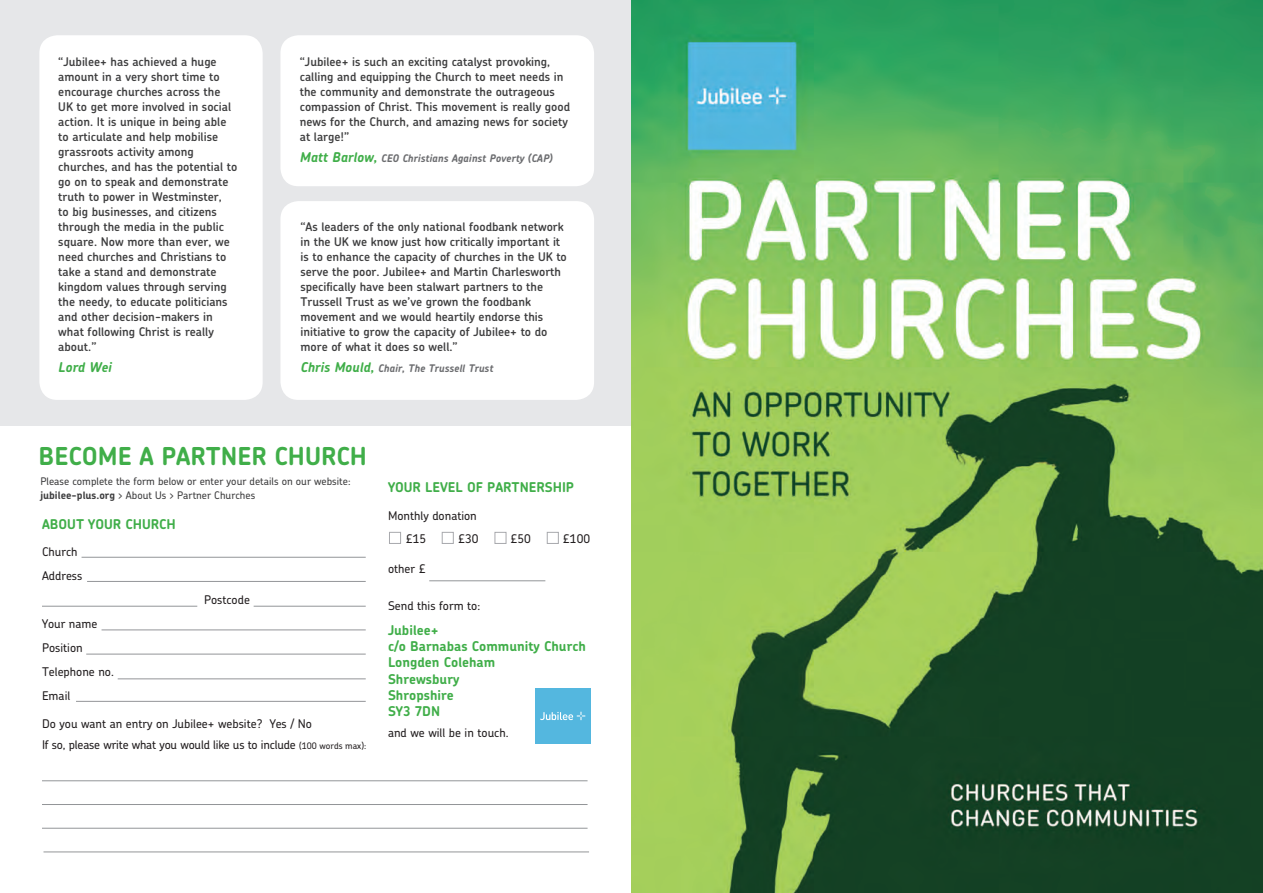
<style>
.page{position:relative;width:1263px;height:893px;background:#fff}
.page>*{position:absolute;margin:0;border:0;box-sizing:border-box;transform-origin:0 0}
.t1{font:700 24.75px "Chevin";color:#40ae49}
.t2{font:700 13.5px "Chevin";color:#40ae49}
.t3{font:italic 700 13.5px "Chevin";color:#40ae49}
.t4{font:600 12px/15px "Chevin";color:#3e3e3f}
.t5{font:500 12px "Chevin";color:#231f20}
.t6{font:500 10.5px/13.5px "Chevin";color:#3e3e3f}
.t7{font:italic 700 10.5px "Chevin";color:#6c6d70}
.s1{font-size:13.5px;color:#40ae49}
.s2{font-weight:700}
.s3{font-size:9px}
</style>
<div class="page">
<div style="left:0;top:0;width:637px;height:425px;background:#e6e7e9"></div>
<img style="left:631px;top:0;width:632px;height:893px">
<hr style="left:82px;top:557px;width:284px;height:1px;background:#939598">
<hr style="left:429px;top:580px;width:116px;height:1px;background:#939598">
<hr style="left:102px;top:629px;width:264px;height:1px;background:#939598">
<hr style="left:87px;top:581px;width:279px;height:1px;background:#939598">
<hr style="left:86px;top:654px;width:280px;height:1px;background:#939598">
<hr style="left:42px;top:606px;width:155px;height:1px;background:#939598">
<hr style="left:254px;top:606px;width:112px;height:1px;background:#939598">
<hr style="left:118px;top:678px;width:248px;height:1px;background:#939598">
<hr style="left:76px;top:701px;width:290px;height:1px;background:#939598">
<hr style="left:42px;top:780px;width:545px;height:1px;background:#939598">
<hr style="left:42px;top:804px;width:545px;height:1px;background:#939598">
<hr style="left:42px;top:828px;width:545px;height:1px;background:#939598">
<hr style="left:44px;top:851px;width:545px;height:1px;background:#939598">
<div style="left:39px;top:35px;width:224px;height:365px;background:#fff;border-radius:18px"></div>
<div style="left:280px;top:35px;width:314px;height:151px;background:#fff;border-radius:18px"></div>
<div style="left:280px;top:201px;width:314px;height:199px;background:#fff;border-radius:18px"></div>
<div style="left:535px;top:688px;width:55px;height:55px;background:#54b7df"></div>
<svg style="left:540px;top:712px;width:45px;height:8px"></svg>
<div style="left:389px;top:532px;width:12px;height:12px;border:1px solid #a8a9ad"></div>
<div style="left:442px;top:532px;width:12px;height:12px;border:1px solid #a8a9ad"></div>
<div style="left:495px;top:532px;width:11px;height:12px;border:1px solid #a8a9ad"></div>
<div style="left:547px;top:532px;width:12px;height:12px;border:1px solid #a8a9ad"></div>
<p class="t4" style="left:58px;top:54px;width:181px">“Jubilee+ has achieved a huge amount in a very short time to encourage churches across the<br>UK to get more involved in social action. It is unique in being able to articulate and help mobilise grassroots activity among churches, and has the potential to go on to speak and demonstrate truth to power in Westminster,<br>to big businesses, and citizens through the media in the public square. Now more than ever, we need churches and Christians to take a stand and demonstrate kingdom values through serving the needy, to educate politicians and other decision-makers in what following Christ is really about.”</p>
<p class="t3" style="left:58px;top:359px;width:55px">Lord Wei</p>
<p class="t4" style="left:300px;top:54px;width:272px">“Jubilee+ is such an exciting catalyst provoking, calling and equipping the Church to meet needs in the community and demonstrate the outrageous compassion of Christ. This movement is really good news for the Church, and amazing news for society at large!”</p>
<p class="t7" style="left:300px;top:152px;width:254px"><span class="s1">Matt Barlow,</span> CEO Christians Against Poverty (CAP)</p>
<p class="t4" style="left:300px;top:219px;width:268px">“As leaders of the only national foodbank network in the UK we know just how critically important it is to enhance the capacity of churches in the UK to serve the poor. Jubilee+ and Martin Charlesworth specifically have been stalwart partners to the Trussell Trust as we’ve grown the foodbank movement and we would heartily endorse this initiative to grow the capacity of Jubilee+ to do more of what it does so well.”</p>
<p class="t7" style="left:300px;top:361px;width:194px"><span class="s1">Chris Mould,</span> Chair, The Trussell Trust</p>
<p class="t1" style="left:39px;top:440px;width:330px">BECOME A PARTNER CHURCH</p>
<p class="t6" style="left:40px;top:475px;width:312px">Please complete the form below or enter your details on our website: <span class="s2">jubilee-plus.org</span> &gt; About Us &gt; Partner Churches</p>
<p class="t2" style="left:42px;top:515px;width:135px">ABOUT YOUR CHURCH</p>
<p class="t5" style="left:42px;top:543px;width:37px">Church</p>
<p class="t5" style="left:42px;top:567px;width:42px">Address</p>
<p class="t5" style="left:204px;top:591px;width:47px">Postcode</p>
<p class="t5" style="left:42px;top:615px;width:57px">Your name</p>
<p class="t5" style="left:42px;top:639px;width:42px">Position</p>
<p class="t5" style="left:42px;top:663px;width:74px">Telephone no.</p>
<p class="t5" style="left:42px;top:687px;width:30px">Email</p>
<p class="t5" style="left:42px;top:716px;width:271px">Do you want an entry on Jubilee+ website? Yes / No</p>
<p class="t5" style="left:42px;top:737px;width:326px">If so, please write what you would like us to include <span class="s3">(100 words max):</span></p>
<p class="t2" style="left:388px;top:478px;width:188px">YOUR LEVEL OF PARTNERSHIP</p>
<p class="t5" style="left:388px;top:508px;width:90px">Monthly donation</p>
<p class="t5" style="left:406px;top:531px;width:22px">£15</p>
<p class="t5" style="left:458px;top:531px;width:22px">£30</p>
<p class="t5" style="left:510px;top:531px;width:22px">£50</p>
<p class="t5" style="left:563px;top:531px;width:29px">£100</p>
<p class="t5" style="left:388px;top:561px;width:39px">other £</p>
<p class="t5" style="left:388px;top:598px;width:94px">Send this form to:</p>
<p class="t2" style="left:388px;top:621px;width:52px">Jubilee+</p>
<p class="t2" style="left:388px;top:637px;width:199px">c/o Barnabas Community Church</p>
<p class="t2" style="left:388px;top:654px;width:109px">Longden Coleham</p>
<p class="t2" style="left:388px;top:670px;width:73px">Shrewsbury</p>
<p class="t2" style="left:388px;top:686px;width:67px">Shropshire</p>
<p class="t2" style="left:388px;top:702px;width:54px">SY3 7DN</p>
<p class="t5" style="left:388px;top:725px;width:122px">and we will be in touch.</p>
</div>
